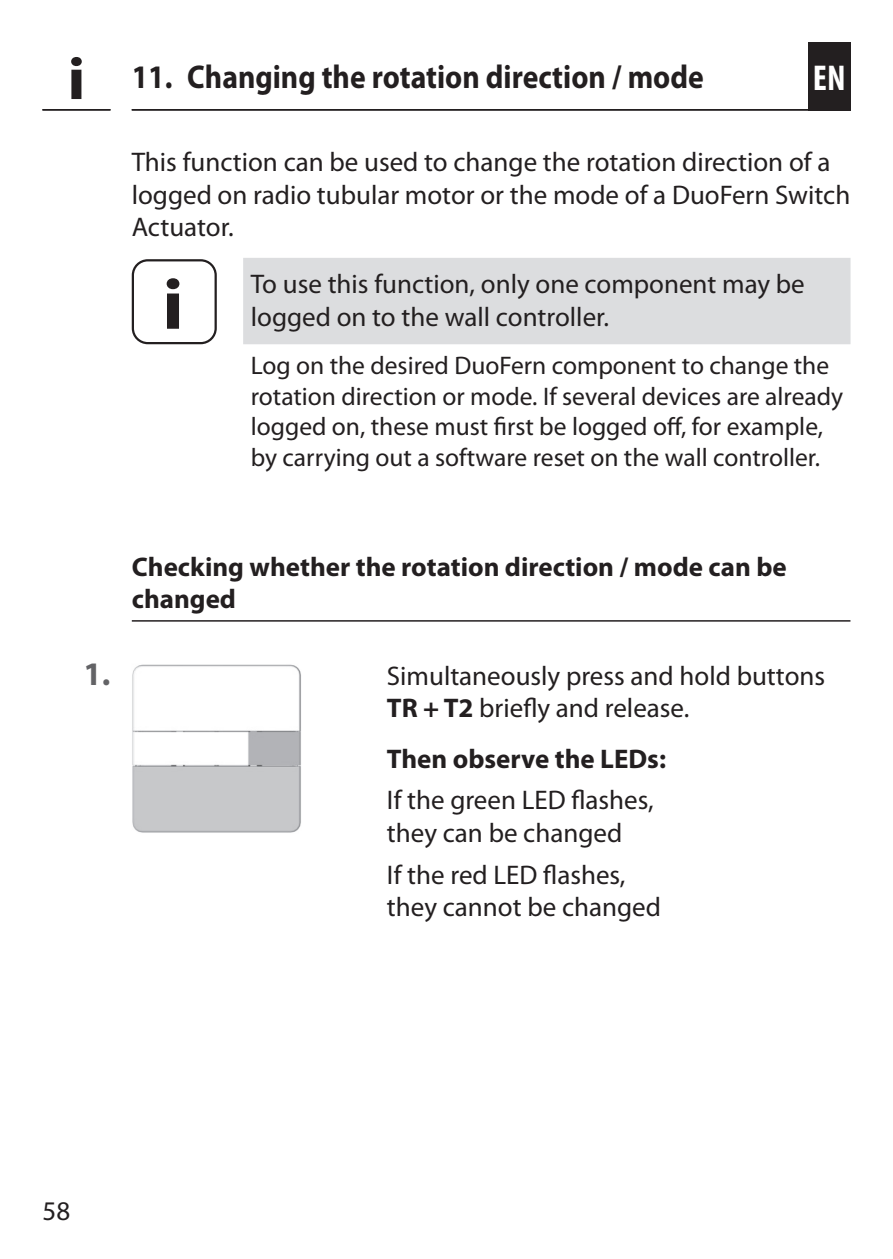
<style>
.page{position:relative;width:893px;height:1259px;background:#fff}
.page>*{position:absolute;margin:0;border:0;box-sizing:border-box;transform-origin:0 0}
.INFO-Icon{font:700 72px "Myriad Pro";color:#231f20;scale:1.1 1}
.INFO-Icon-2{font:700 60px "Myriad Pro";color:#231f20;scale:1.1 1}
.t1{font:700 condensed 36px "Myriad Pro";color:#fff}
.t2{font:700 33px "Myriad Pro";color:#231f20;scale:.9 1}
.t3{font:700 33px "Myriad Pro";color:#636366}
.Fließtext_-_DE{font:27px/32.4px "Myriad Pro";color:#231f20}
.Fließtext_nach_Handl{font:27px/32.4px "Myriad Pro";color:#231f20}
.Nützliche_Infos_-_DE{font:27px/32.4px "Myriad Pro";color:#231f20}
.Untertitel_mit_Linie{font:700 27px/32.4px "Myriad Pro";color:#231f20}
.Fließtext_nach_Handl-2{font:700 27px "Myriad Pro";color:#231f20}
.Fließtext_-_DE-2{font:25.5px/30.6px "Myriad Pro";color:#231f20}
.s1{font-weight:700}
</style>
<div class="page">
<hr style="left:132px;top:109px;width:719px;height:2px;background:#231f20">
<div style="left:808px;top:42px;width:42px;height:69px;background:#231f20"></div>
<hr style="left:42px;top:109px;width:68px;height:2px;background:#231f20">
<div style="left:243px;top:258px;width:607px;height:86px;background:#dcdddf"></div>
<div style="left:132px;top:259px;width:85px;height:85px;border:2px solid #231f20;border-radius:15px"></div>
<hr style="left:132px;top:620px;width:718px;height:1px;background:#231f20">
<img style="left:132px;top:664px;width:169px;height:169px">
<p class="INFO-Icon-2" style="left:67px;top:45px;width:18px">i</p>
<p class="t2" style="left:132px;top:59px;width:637px">11. Changing the rotation direction / mode</p>
<h3 class="t1" style="left:813px;top:58px;width:34px">EN</h3>
<p class="Fließtext_-_DE" style="left:132px;top:146px;width:720px">This function can be used to change the rotation direction of a logged on radio tubular motor or the mode of a DuoFern Switch<br>Actuator.</p>
<p class="INFO-Icon" style="left:162px;top:264px;width:21px">i</p>
<p class="Nützliche_Infos_-_DE" style="left:251px;top:268px;width:555px">To use this function, only one component may be logged on to the wall controller.</p>
<p class="Fließtext_-_DE-2" style="left:251px;top:351px;width:594px">Log on the desired DuoFern component to change the rotation direction or mode. If several devices are already logged on, these must first be logged off, for example, by carrying out a software reset on the wall controller.</p>
<p class="Untertitel_mit_Linie" style="left:132px;top:551px;width:656px">Checking whether the rotation direction / mode can be changed</p>
<p class="t3" style="left:84px;top:655px;width:28px">1.</p>
<p class="Fließtext_-_DE" style="left:387px;top:660px;width:440px">Simultaneously press and hold buttons<br><span class="s1">TR + T2</span> briefly and release.</p>
<p class="Fließtext_nach_Handl-2" style="left:387px;top:743px;width:281px">Then observe the LEDs:</p>
<p class="Fließtext_nach_Handl" style="left:387px;top:784px;width:268px">If the green LED flashes, they can be changed</p>
<p class="Fließtext_nach_Handl" style="left:387px;top:858px;width:276px">If the red LED flashes, they cannot be changed</p>
<p class="Fließtext_-_DE" style="left:43px;top:1195px;width:29px">58</p>
</div>
